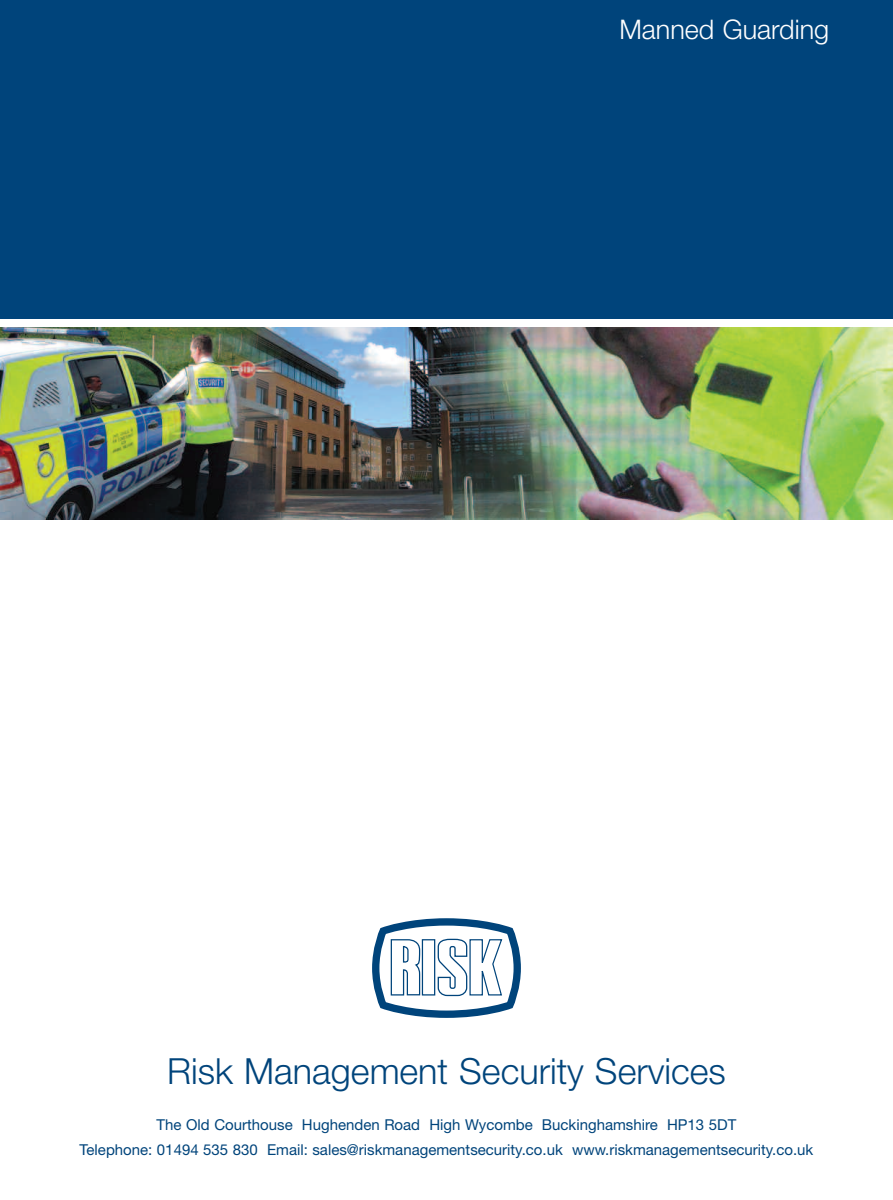
<style>
.page{position:relative;width:893px;height:1200px;background:#fff}
.page>*{position:absolute;margin:0;border:0;box-sizing:border-box;transform-origin:0 0}
.t1{font:300 36px "Helvetica Neue";color:#00447b}
.t2{font:300 27px "Helvetica Neue";color:#fff}
.t3{font:15px/25.5px "Helvetica Neue";color:#00447b;text-align:center}
</style>
<div class="page">
<img style="left:0;top:327px;width:893px;height:192px">
<div style="left:0;top:0;width:893px;height:319px;background:#00447b"></div>
<svg style="left:372px;top:918px;width:149px;height:99px"></svg>
<h2 class="t2" style="left:619px;top:20px;width:211px">Manned Guarding</h2>
<h1 class="t1" style="left:167px;top:1057px;width:560px">Risk Management Security Services</h1>
<p class="t3" style="left:80px;top:1112px;width:735px">The Old Courthouse Hughenden Road High Wycombe Buckinghamshire HP13 5DT<br>Telephone: 01494 535 830 Email: sales@riskmanagementsecurity.co.uk www.riskmanagementsecurity.co.uk</p>
</div>
